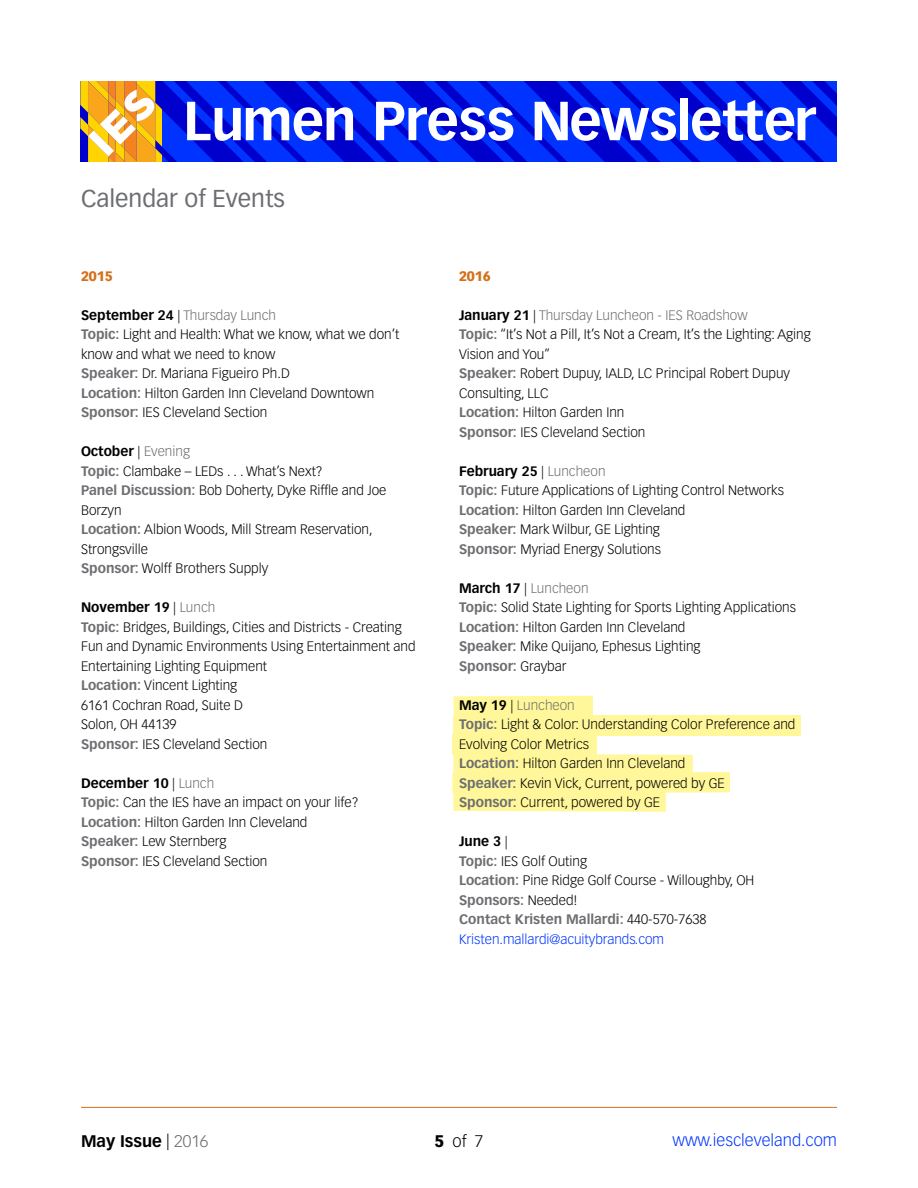
<style>
.page{position:relative;width:918px;height:1188px;background:#fff}
.page>*{position:absolute;margin:0;border:0;box-sizing:border-box;transform-origin:0 0}
.t1{font:700 54px "Vectora LH";letter-spacing:-.02em;color:#fff}
.t2{font:24px "Vectora LH";color:#6d6e71}
.t3{font:300 16.5px "Vectora LH";color:#03f}
.t4{font:700 16.5px "Vectora LH";color:#000}
.t5{font:300 16.5px "Vectora LH";color:#000}
.t6{font:300 13.5px/19.5px "Vectora LH";color:#000}
.t7{font:900 13.5px "Vectora LH";color:#d4711b}
.s1{font-weight:700}
.s2{color:#6d6e71}
.s3{font-weight:700;color:#6d6e71}
.s4{color:#03f}
.s5{font-weight:300}
.s6{font-weight:300;color:#6d6e71}
.s7{font-weight:900}
</style>
<div class="page">
<div style="left:454px;top:696px;width:139px;height:19px;background:#fff799"></div>
<div style="left:454px;top:715px;width:347px;height:21px;background:#fff799"></div>
<div style="left:452px;top:734px;width:145px;height:21px;background:#fff799"></div>
<svg style="left:452px;top:754px;width:278px;height:58px;background:#fff8a6"></svg>
<hr style="left:81px;top:1107px;width:756px;height:1px;background:#d4711b">
<svg style="left:162px;top:81px;width:675px;height:81px;background:#001eea"></svg>
<svg style="left:80px;top:81px;width:82px;height:81px"></svg>
<h1 class="t1" style="left:183px;top:88px;width:634px">Lumen Press Newsletter</h1>
<h2 class="t2" style="left:81px;top:184px;width:206px">Calendar of Events</h2>
<p class="t7" style="left:81px;top:268px;width:33px">2015</p>
<p class="t6" style="left:81px;top:305px;width:320px"><span class="s1">September 24</span> | <span class="s2">Thursday Lunch<br></span><span class="s3">Topic:</span> Light and Health: What we know, what we don’t know and what we need to know<br><span class="s3">Speaker:</span> Dr. Mariana Figueiro Ph.D<br><span class="s3">Location:</span> Hilton Garden Inn Cleveland Downtown <span class="s3">Sponsor:</span> IES Cleveland Section</p>
<p class="t6" style="left:81px;top:442px;width:307px"><span class="s1">October</span> | <span class="s2">Evening<br></span><span class="s3">Topic:</span> Clambake – LEDs . . . What’s Next?<br><span class="s3">Panel Discussion:</span> Bob Doherty, Dyke Riffle and Joe<br>Borzyn<br><span class="s3">Location:</span> Albion Woods, Mill Stream Reservation,<br>Strongsville<br><span class="s3">Sponsor:</span> Wolff Brothers Supply</p>
<p class="t6" style="left:81px;top:598px;width:336px"><span class="s1">November 19</span> | <span class="s2">Lunch<br></span><span class="s3">Topic:</span> Bridges, Buildings, Cities and Districts - Creating Fun and Dynamic Environments Using Entertainment and Entertaining Lighting Equipment<br><span class="s3">Location:</span> Vincent Lighting<br>6161 Cochran Road, Suite D<br>Solon, OH 44139<br><span class="s3">Sponsor:</span> IES Cleveland Section</p>
<p class="t6" style="left:81px;top:773px;width:279px"><span class="s1">December 10</span> | <span class="s2">Lunch<br></span><span class="s3">Topic:</span> Can the IES have an impact on your life?<br><span class="s3">Location:</span> Hilton Garden Inn Cleveland<br><span class="s3">Speaker:</span> Lew Sternberg<br><span class="s3">Sponsor:</span> IES Cleveland Section</p>
<p class="t7" style="left:459px;top:268px;width:33px">2016</p>
<p class="t6" style="left:459px;top:305px;width:353px"><span class="s1">January 21</span> | <span class="s2">Thursday Luncheon - IES Roadshow<br></span><span class="s3">Topic:</span> “It’s Not a Pill, It’s Not a Cream, It’s the Lighting: Aging Vision and You”<br><span class="s3">Speaker:</span> Robert Dupuy, IALD, LC Principal Robert Dupuy Consulting, LLC<br><span class="s3">Location:</span> Hilton Garden Inn<br><span class="s3">Sponsor:</span> IES Cleveland Section</p>
<p class="t6" style="left:459px;top:461px;width:326px"><span class="s1">February 25</span> | <span class="s2">Luncheon<br></span><span class="s3">Topic:</span> Future Applications of Lighting Control Networks <span class="s3">Location:</span> Hilton Garden Inn Cleveland<br><span class="s3">Speaker:</span> Mark Wilbur, GE Lighting<br><span class="s3">Sponsor:</span> Myriad Energy Solutions</p>
<p class="t6" style="left:459px;top:578px;width:338px"><span class="s1">March 17</span> | <span class="s2">Luncheon<br></span><span class="s3">Topic:</span> Solid State Lighting for Sports Lighting Applications <span class="s3">Location:</span> Hilton Garden Inn Cleveland<br><span class="s3">Speaker:</span> Mike Quijano, Ephesus Lighting<br><span class="s3">Sponsor:</span> Graybar</p>
<p class="t6" style="left:459px;top:695px;width:338px"><span class="s1">May 19</span> | <span class="s2">Luncheon<br></span><span class="s3">Topic:</span> Light &amp; Color: Understanding Color Preference and Evolving Color Metrics<br><span class="s3">Location:</span> Hilton Garden Inn Cleveland<br><span class="s3">Speaker:</span> Kevin Vick, Current, powered by GE<br><span class="s3">Sponsor:</span> Current, powered by GE</p>
<p class="t6" style="left:459px;top:832px;width:297px"><span class="s1">June 3</span> |<br><span class="s3">Topic:</span> IES Golf Outing<br><span class="s3">Location:</span> Pine Ridge Golf Course - Willoughby, OH<br><span class="s3">Sponsors:</span> Needed!<br><span class="s3">Contact Kristen Mallardi:</span> 440-570-7638<br><span class="s4">Kristen.mallardi@acuitybrands.com</span></p>
<p class="t4" style="left:81px;top:1131px;width:129px">May Issue <span class="s5">|</span> <span class="s6">2016</span></p>
<p class="t5" style="left:435px;top:1132px;width:50px"><span class="s7">5</span>of7</p>
<p class="t3" style="left:673px;top:1131px;width:166px">www.iescleveland.com</p>
</div>
